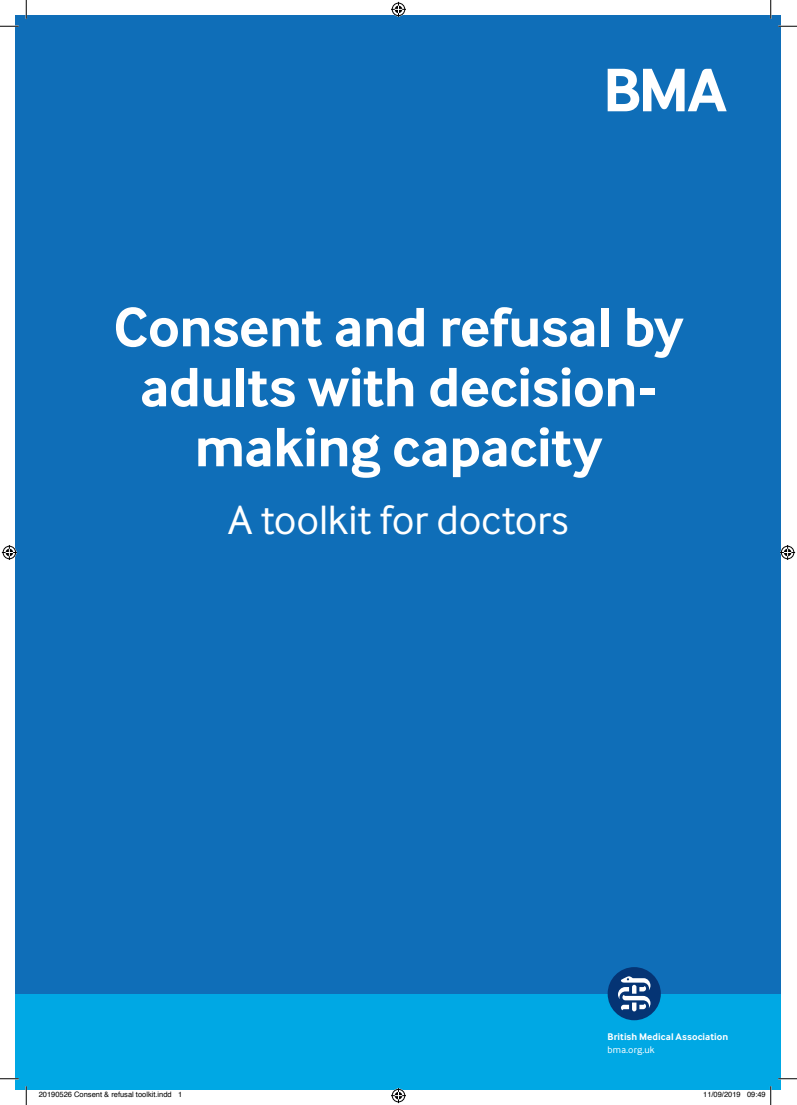
<style>
.page{position:relative;width:797px;height:1105px;background:#fff}
.page>*{position:absolute;margin:0;border:0;box-sizing:border-box;transform-origin:0 0}
.t1{font:700 57.5px/60px "Inter Face";letter-spacing:-.01em;color:#fff;text-align:center}
.t2{font:42.5px "Inter Face";letter-spacing:-.005em;color:#fff}
.t3{font:700 10px "Inter Face";letter-spacing:.01em;color:#fff}
.t4{font:10px "Inter Face";letter-spacing:.01em;color:#fff}
.t5{font:7.5px "Helvetica";color:#000}
</style>
<div class="page">
<div style="left:16px;top:16px;width:765px;height:978px;background:#0f6eb8"></div>
<div style="left:16px;top:994px;width:765px;height:95px;background:#00a8e4"></div>
<div style="left:607px;top:967px;width:54px;height:53px;background:#053474;border-radius:50%"></div>
<svg style="left:618px;top:976px;width:32px;height:35px"></svg>
<svg style="left:607px;top:69px;width:119px;height:42px"></svg>
<svg style="left:0;top:25px;width:19px;height:2px"></svg>
<svg style="left:778px;top:25px;width:19px;height:2px"></svg>
<svg style="left:0;top:1078px;width:19px;height:1px"></svg>
<svg style="left:778px;top:1078px;width:19px;height:1px"></svg>
<svg style="left:25px;top:0;width:2px;height:19px"></svg>
<svg style="left:25px;top:1086px;width:2px;height:19px"></svg>
<svg style="left:770px;top:0;width:1px;height:19px"></svg>
<svg style="left:391px;top:2px;width:15px;height:15px"></svg>
<svg style="left:391px;top:1088px;width:15px;height:15px"></svg>
<svg style="left:2px;top:545px;width:15px;height:15px"></svg>
<svg style="left:780px;top:545px;width:15px;height:15px"></svg>
<svg style="left:703px;top:1086px;width:68px;height:19px"></svg>
<p class="t1" style="left:113px;top:297px;width:571px">Consent and refusal by adults with decision&shy;making capacity</p>
<p class="t2" style="left:228px;top:496px;width:342px">A toolkit for doctors</p>
<p class="t3" style="left:607px;top:1031px;width:122px">British Medical Association</p>
<p class="t4" style="left:607px;top:1044px;width:49px">bma.org.uk</p>
<p class="t5" style="left:39px;top:1089px;width:145px">20190526 Consent &amp; refusal toolkit.indd 1</p>
<p class="t5" style="left:703px;top:1089px;width:64px">11/09/2019 09:49</p>
</div>
